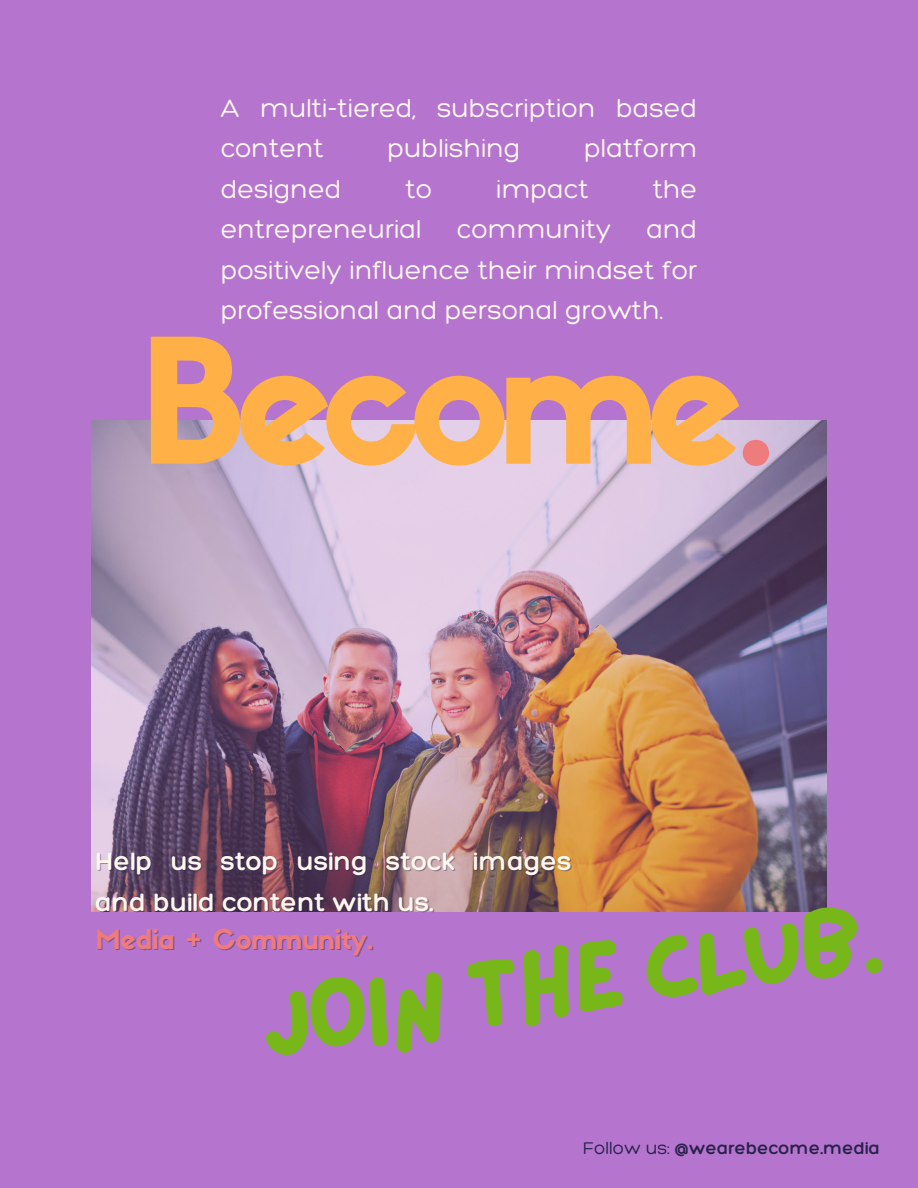
<style>
.page{position:relative;width:918px;height:1188px;background:#b575ce}
.page>*{position:absolute;margin:0;border:0;box-sizing:border-box;transform-origin:0 0}
.t1{font:170.55px "Sifonn Basic";letter-spacing:-.07em;color:#ffb047}
.t2{font:99.9px "Lazydog";color:#77b71a}
.t3{font:300 27px/40.5px "Hero";color:#fff8ef}
.t4{font:300 27px/40.5px "Hero";color:#fff8ef}
.t5{font:27px "Sifonn Basic";color:#ef7c7c}
.t6{font:300 18.3px "Hero";color:#28224b}
.s1{color:#ef7c7c}
.s2{font-style:inherit}
</style>
<div class="page">
<img style="left:92px;top:421px;width:734px;height:490px">
<p class="t3" style="left:221px;top:87px;width:478px">A multi-tiered, subscription based content</p>
<p class="t3" style="left:388px;top:127px;width:135px">publishing</p>
<p class="t3" style="left:584px;top:127px;width:115px">platform</p>
<p class="t3" style="left:221px;top:168px;width:122px">designed</p>
<p class="t3" style="left:405px;top:168px;width:28px">to</p>
<p class="t3" style="left:496px;top:168px;width:94px">impact</p>
<p class="t3" style="left:653px;top:168px;width:46px">the</p>
<p class="t3" style="left:221px;top:208px;width:202px">entrepreneurial</p>
<p class="t3" style="left:457px;top:208px;width:156px">community</p>
<p class="t3" style="left:221px;top:208px;width:478px;text-align:justify;text-indent:426px">and positively influence their mindset for professional and personal growth.</p>
<p class="t1" style="left:139px;top:336px;width:642px">Become<span class="s1">.</span></p>
<p class="t4" style="left:95px;top:840px;width:478px">Help us stop using stock images and build content with us.</p>
<p class="t5" style="left:95px;top:929px;width:280px">Media + Community.</p>
<p class="t2" style="left:253px;top:978px;width:632px;rotate:-8deg">JOIN THE CLUB.</p>
<p class="t6" style="left:583px;top:1136px;width:299px"><span class="s2">Follow us:</span> @wearebecome.media</p>
</div>
